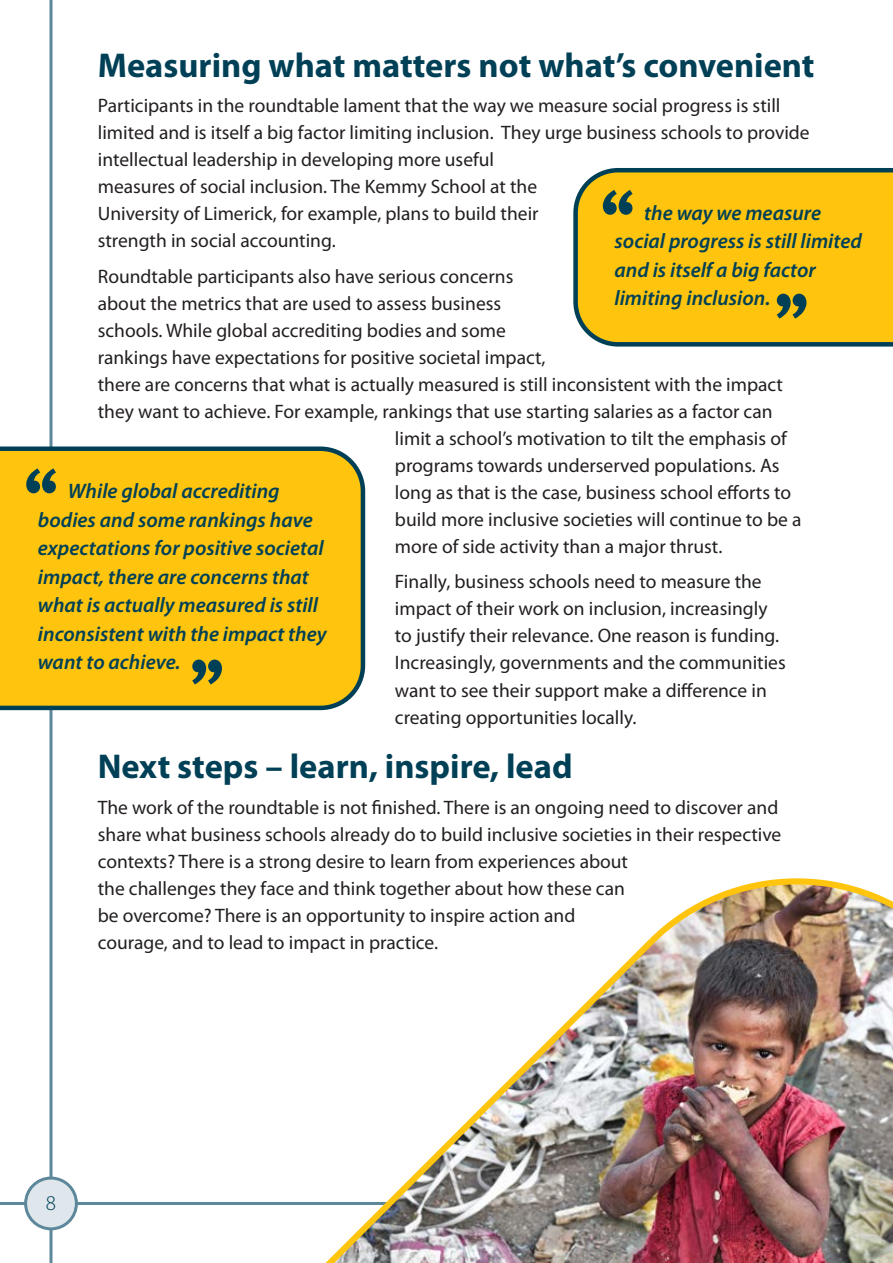
<style>
.page{position:relative;width:893px;height:1263px;background:#fff}
.page>*{position:absolute;margin:0;border:0;box-sizing:border-box;transform-origin:0 0}
.t1{font:93px "Meta Pro";color:#004056}
.HEADS{font:700 34.5px "Myriad Pro";color:#004056}
.t2{font:italic 600 21px/28.5px "Myriad Pro";color:#004056}
.t3{font:300 21px "Myriad Pro";color:#004056}
.TEXT{font:19.5px/27px "Myriad Pro";color:#231f20}
</style>
<div class="page">
<hr style="left:0;top:1202px;width:893px;height:3px;background:#5d879a">
<hr style="left:50px;top:0;width:3px;height:1263px;background:#5d879a">
<div style="left:26px;top:1178px;width:50px;height:51px;background:#e0e7ec;border-radius:50%"></div>
<div style="left:24px;top:1176px;width:54px;height:54px;border:3px solid #5d879a;border-radius:50%"></div>
<svg style="left:573px;top:168px;width:320px;height:179px;background:#eebd17"></svg>
<div style="left:0;top:446px;width:365px;height:264px;background:#fec40e"></div>
<img style="left:325px;top:878px;width:568px;height:385px">
<p class="HEADS" style="left:98px;top:43px;width:718px">Measuring what matters not what’s convenient</p>
<p class="TEXT" style="left:98px;top:92px;width:713px">Participants in the roundtable lament that the way we measure social progress is still limited and is itself a big factor limiting inclusion. They urge business schools to provide intellectual leadership in developing more useful<br>measures of social inclusion. The Kemmy School at the<br>University of Limerick, for example, plans to build their<br>strength in social accounting.</p>
<p class="TEXT" style="left:98px;top:263px;width:417px">Roundtable participants also have serious concerns</p>
<p class="TEXT" style="left:98px;top:290px;width:405px">about the metrics that are used to assess business</p>
<p class="TEXT" style="left:98px;top:317px;width:409px">schools. While global accrediting bodies and some</p>
<p class="TEXT" style="left:98px;top:344px;width:449px">rankings have expectations for positive societal impact,</p>
<p class="TEXT" style="left:98px;top:371px;width:687px">there are concerns that what is actually measured is still inconsistent with the impact</p>
<p class="TEXT" style="left:98px;top:398px;width:676px">they want to achieve. For example, rankings that use starting salaries as a factor can</p>
<p class="TEXT" style="left:395px;top:425px;width:393px">limit a school’s motivation to tilt the emphasis of</p>
<p class="TEXT" style="left:395px;top:452px;width:386px">programs towards underserved populations. As</p>
<p class="TEXT" style="left:395px;top:479px;width:398px">long as that is the case, business school efforts to</p>
<p class="TEXT" style="left:395px;top:506px;width:408px">build more inclusive societies will continue to be a</p>
<p class="TEXT" style="left:395px;top:533px;width:329px">more of side activity than a major thrust.</p>
<p class="TEXT" style="left:395px;top:568px;width:392px">Finally, business schools need to measure the impact of their work on inclusion, increasingly to justify their relevance. One reason is funding.<br>Increasingly, governments and the communities want to see their support make a difference in creating opportunities locally.</p>
<p class="HEADS" style="left:98px;top:744px;width:476px">Next steps – learn, inspire, lead</p>
<p class="TEXT" style="left:98px;top:793px;width:685px">The work of the roundtable is not finished. There is an ongoing need to discover and share what business schools already do to build inclusive societies in their respective contexts? There is a strong desire to learn from experiences about<br>the challenges they face and think together about how these can<br>be overcome? There is an opportunity to inspire action and<br>courage, and to lead to impact in practice.</p>
<p class="t1" style="left:597px;top:165px;width:42px">‘‘</p>
<p class="t2" style="left:614px;top:198px;width:249px;text-indent:30px">the way we measure social progress is still limited and is itself a big factor limiting inclusion.</p>
<p class="t1" style="left:772px;top:267px;width:42px">’’</p>
<p class="t1" style="left:20px;top:443px;width:42px">‘‘</p>
<p class="t2" style="left:38px;top:477px;width:290px;text-indent:30px">While global accrediting bodies and some rankings have expectations for positive societal impact, there are concerns that what is actually measured is still inconsistent with the impact they want to achieve.</p>
<p class="t1" style="left:187px;top:633px;width:42px">’’</p>
<p class="t3" style="left:46px;top:1190px;width:12px">8</p>
</div>
